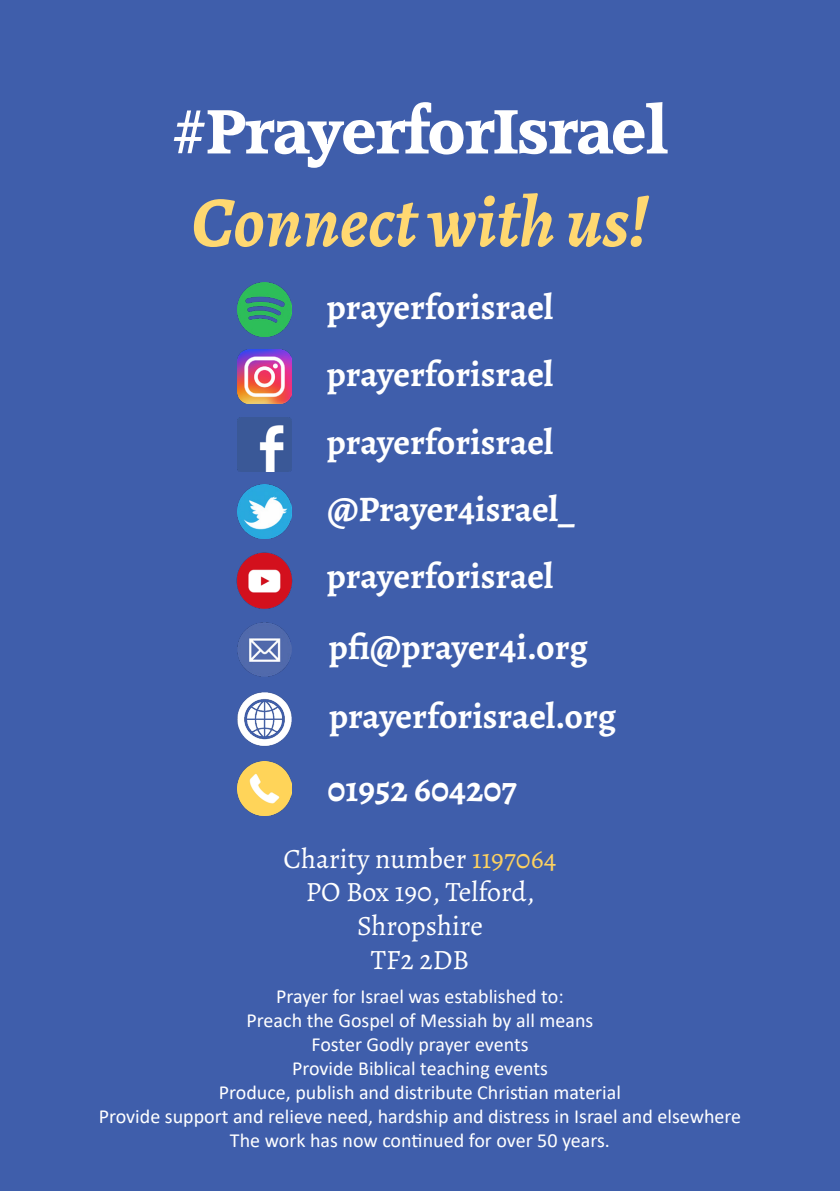
<style>
.page{position:relative;width:840px;height:1191px;background:#fff}
.page>*{position:absolute;margin:0;border:0;box-sizing:border-box;transform-origin:0 0}
.t1{font:italic 700 72px "Alegreya";color:#ffd871}
.t2{font:60px "Accord SF Bold";color:#fff}
.t3{font:700 36px/69px "Alegreya";color:#fff}
.t4{font:28px/33.6px "Alegreya";color:#fff;text-align:center}
.t5{font:20px/24px "Calibri";color:#fff;text-align:center}
.s1{color:#fed260}
</style>
<div class="page">
<div style="left:0;top:0;width:839px;height:1191px;background:#3f5eab"></div>
<img style="left:237px;top:350px;width:54px;height:54px">
<img style="left:237px;top:282px;width:54px;height:54px">
<img style="left:237px;top:417px;width:54px;height:54px">
<img style="left:237px;top:484px;width:54px;height:54px">
<img style="left:237px;top:761px;width:54px;height:54px">
<img style="left:237px;top:623px;width:54px;height:54px">
<img style="left:237px;top:692px;width:55px;height:54px">
<img style="left:236px;top:552px;width:57px;height:57px">
<h2 class="t2" style="left:172px;top:95px;width:498px">#PrayerforIsrael</h2>
<h1 class="t1" style="left:191px;top:170px;width:458px">Connect with us!</h1>
<h3 class="t3" style="left:326px;top:271px;width:228px">prayerforisrael</h3>
<h3 class="t3" style="left:326px;top:339px;width:228px">prayerforisrael</h3>
<h3 class="t3" style="left:326px;top:406px;width:228px">prayerforisrael</h3>
<h3 class="t3" style="left:327px;top:473px;width:248px">@Prayer4israel_</h3>
<h3 class="t3" style="left:326px;top:541px;width:228px">prayerforisrael</h3>
<h3 class="t3" style="left:328px;top:612px;width:289px">pfi@prayer4i.org prayerforisrael.org</h3>
<h3 class="t3" style="left:327px;top:754px;width:191px">01952 604207</h3>
<h3 class="t4" style="left:283px;top:841px;width:274px">Charity number <span class="s1">1197064<br></span>PO Box 190, Telford,<br>Shropshire<br>TF2 2DB</h3>
<p class="t5" style="left:99px;top:984px;width:643px">Prayer for Israel was established to:<br>Preach the Gospel of Messiah by all means<br>Foster Godly prayer events<br>Provide Biblical teaching events<br>Produce, publish and distribute Christian material<br>Provide support and relieve need, hardship and distress in Israel and elsewhere The work has now continued for over 50 years.</p>
</div>
